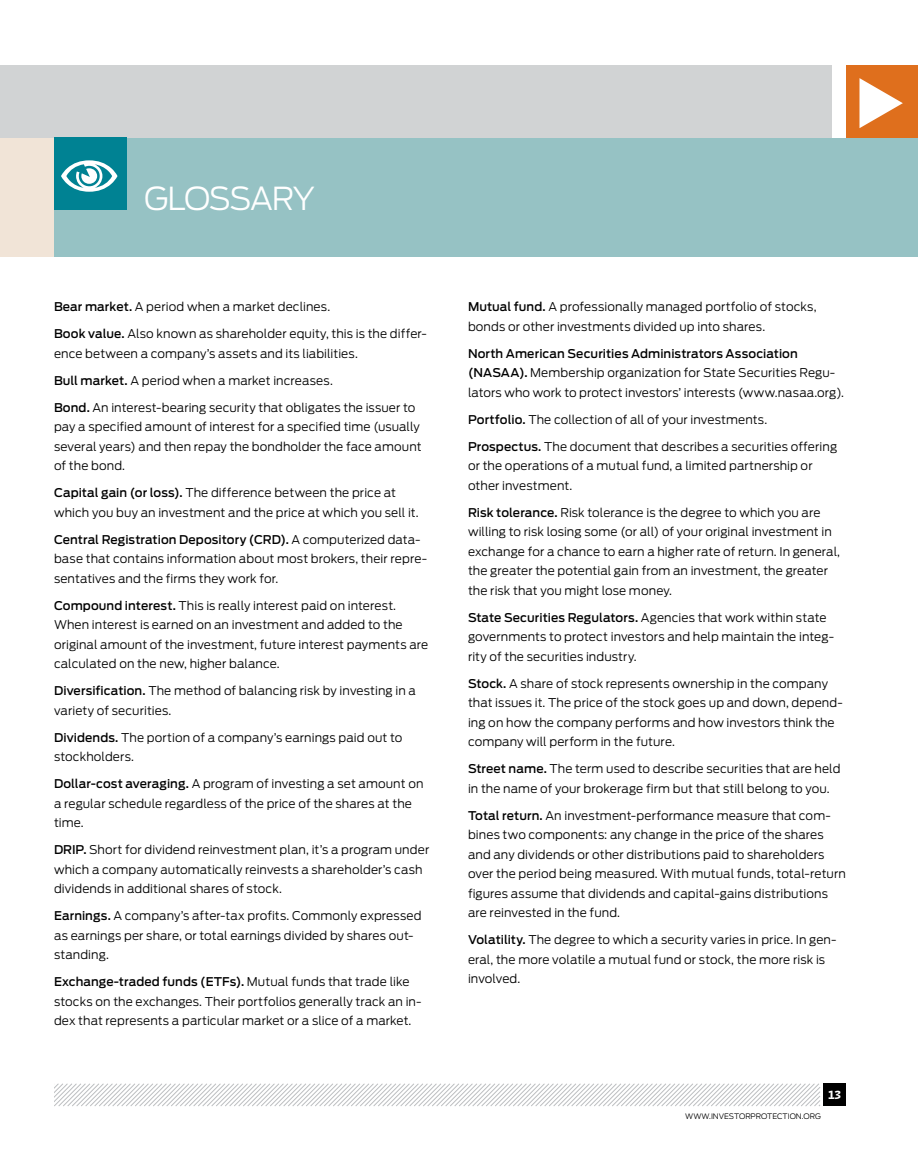
<style>
.page{position:relative;width:918px;height:1175px;background:#fff}
.page>*{position:absolute;margin:0;border:0;box-sizing:border-box;transform-origin:0 0}
.t1{font:300 31.5px "Antenna";letter-spacing:-.05em;color:#fff}
.t2{font:300 12px/19.5px "Antenna";letter-spacing:.005em;color:#000}
.t3{font:10.5px "Retina Micro D10";color:#fff}
.t4{font:300 7.5px "Antenna";letter-spacing:-.005em;color:#000}
.s1{font-weight:500}
</style>
<div class="page">
<div style="left:823px;top:1083px;width:23px;height:23px;background:#000"></div>
<svg style="left:54px;top:1083px;width:767px;height:24px"></svg>
<div style="left:0;top:66px;width:831px;height:72px;background:#d1d3d4"></div>
<div style="left:846px;top:66px;width:72px;height:72px;background:#df6f1d"></div>
<svg style="left:860px;top:78px;width:43px;height:50px"></svg>
<div style="left:0;top:138px;width:878px;height:118px;background:#f1e4d7"></div>
<div style="left:54px;top:138px;width:864px;height:118px;background:#96c2c4"></div>
<div style="left:54px;top:138px;width:72px;height:72px;background:#008293"></div>
<svg style="left:61px;top:160px;width:57px;height:32px"></svg>
<h1 class="t1" style="left:144px;top:179px;width:167px">g lossary</h1>
<p class="t2" style="left:54px;top:297px;width:278px"><span class="s1">Bear market.</span> A period when a market declines.</p>
<p class="t2" style="left:54px;top:324px;width:374px"><span class="s1">Book value.</span> Also known as shareholder equity, this is the differ&shy;ence between a company’s assets and its liabilities.</p>
<p class="t2" style="left:54px;top:370px;width:280px"><span class="s1">Bull market.</span> A period when a market increases.</p>
<p class="t2" style="left:54px;top:397px;width:369px"><span class="s1">Bond.</span> An interest-bearing security that obligates the issuer to pay a specified amount of interest for a specified time (usually several years) and then repay the bondholder the face amount of the bond.</p>
<p class="t2" style="left:54px;top:483px;width:366px"><span class="s1">Capital gain (or loss).</span> The difference between the price at which you buy an investment and the price at which you sell it.</p>
<p class="t2" style="left:54px;top:529px;width:375px"><span class="s1">Central Registration Depository (CRD).</span> A computerized data&shy;base that contains information about most brokers, their repre&shy;sentatives and the firms they work for.</p>
<p class="t2" style="left:54px;top:595px;width:376px"><span class="s1">Compound interest.</span> This is really interest paid on interest.<br>When interest is earned on an investment and added to the original amount of the investment, future interest payments are calculated on the new, higher balance.</p>
<p class="t2" style="left:54px;top:681px;width:363px"><span class="s1">Diversification.</span> The method of balancing risk by investing in a variety of securities.</p>
<p class="t2" style="left:54px;top:727px;width:350px"><span class="s1">Dividends.</span> The portion of a company’s earnings paid out to stockholders.</p>
<p class="t2" style="left:54px;top:774px;width:371px"><span class="s1">Dollar-cost averaging.</span> A program of investing a set amount on a regular schedule regardless of the price of the shares at the time.</p>
<p class="t2" style="left:54px;top:840px;width:377px"><span class="s1">DRIP.</span> Short for dividend reinvestment plan, it’s a program under which a company automatically reinvests a shareholder’s cash dividends in additional shares of stock.</p>
<p class="t2" style="left:54px;top:906px;width:369px"><span class="s1">Earnings.</span> A company’s after-tax profits. Commonly expressed as earnings per share, or total earnings divided by shares out&shy;standing.</p>
<p class="t2" style="left:54px;top:972px;width:369px"><span class="s1">Exchange-traded funds (ETFs).</span> Mutual funds that trade like stocks on the exchanges. Their portfolios generally track an in&shy;dex that represents a particular market or a slice of a market.</p>
<p class="t2" style="left:468px;top:297px;width:350px"><span class="s1">Mutual fund.</span> A professionally managed portfolio of stocks, bonds or other investments divided up into shares.</p>
<p class="t2" style="left:468px;top:343px;width:378px"><span class="s1">North American Securities Administrators Association (NASAA).</span> Membership organization for State Securities Regu&shy;lators who work to protect investors’ interests (www.nasaa.org).</p>
<p class="t2" style="left:468px;top:409px;width:301px"><span class="s1">Portfolio.</span> The collection of all of your investments.</p>
<p class="t2" style="left:468px;top:436px;width:371px"><span class="s1">Prospectus.</span> The document that describes a securities offering or the operations of a mutual fund, a limited partnership or other investment.</p>
<p class="t2" style="left:468px;top:502px;width:374px"><span class="s1">Risk tolerance.</span> Risk tolerance is the degree to which you are willing to risk losing some (or all) of your original investment in exchange for a chance to earn a higher rate of return. In general, the greater the potential gain from an investment, the greater the risk that you might lose money.</p>
<p class="t2" style="left:468px;top:607px;width:368px"><span class="s1">State Securities Regulators.</span> Agencies that work within state governments to protect investors and help maintain the integ&shy;rity of the securities industry.</p>
<p class="t2" style="left:468px;top:673px;width:376px"><span class="s1">Stock.</span> A share of stock represents ownership in the company that issues it. The price of the stock goes up and down, depend&shy;ing on how the company performs and how investors think the company will perform in the future.</p>
<p class="t2" style="left:468px;top:759px;width:374px"><span class="s1">Street name.</span> The term used to describe securities that are held in the name of your brokerage firm but that still belong to you.</p>
<p class="t2" style="left:468px;top:805px;width:379px"><span class="s1">Total return.</span> An investment-performance measure that com&shy;bines two components: any change in the price of the shares and any dividends or other distributions paid to shareholders over the period being measured. With mutual funds, total-return figures assume that dividends and capital-gains distributions are reinvested in the fund.</p>
<p class="t2" style="left:468px;top:930px;width:370px"><span class="s1">Volatility.</span> The degree to which a security varies in price. In gen&shy;eral, the more volatile a mutual fund or stock, the more risk is involved.</p>
<p class="t4" style="left:685px;top:1111px;width:10px">www</p>
<p class="t4" style="left:709px;top:1111px;width:64px">.i nvestorprotecti</p>
<p class="t4" style="left:790px;top:1111px;width:31px">on.org</p>
<p class="t3" style="left:828px;top:1088px;width:15px">13</p>
</div>
